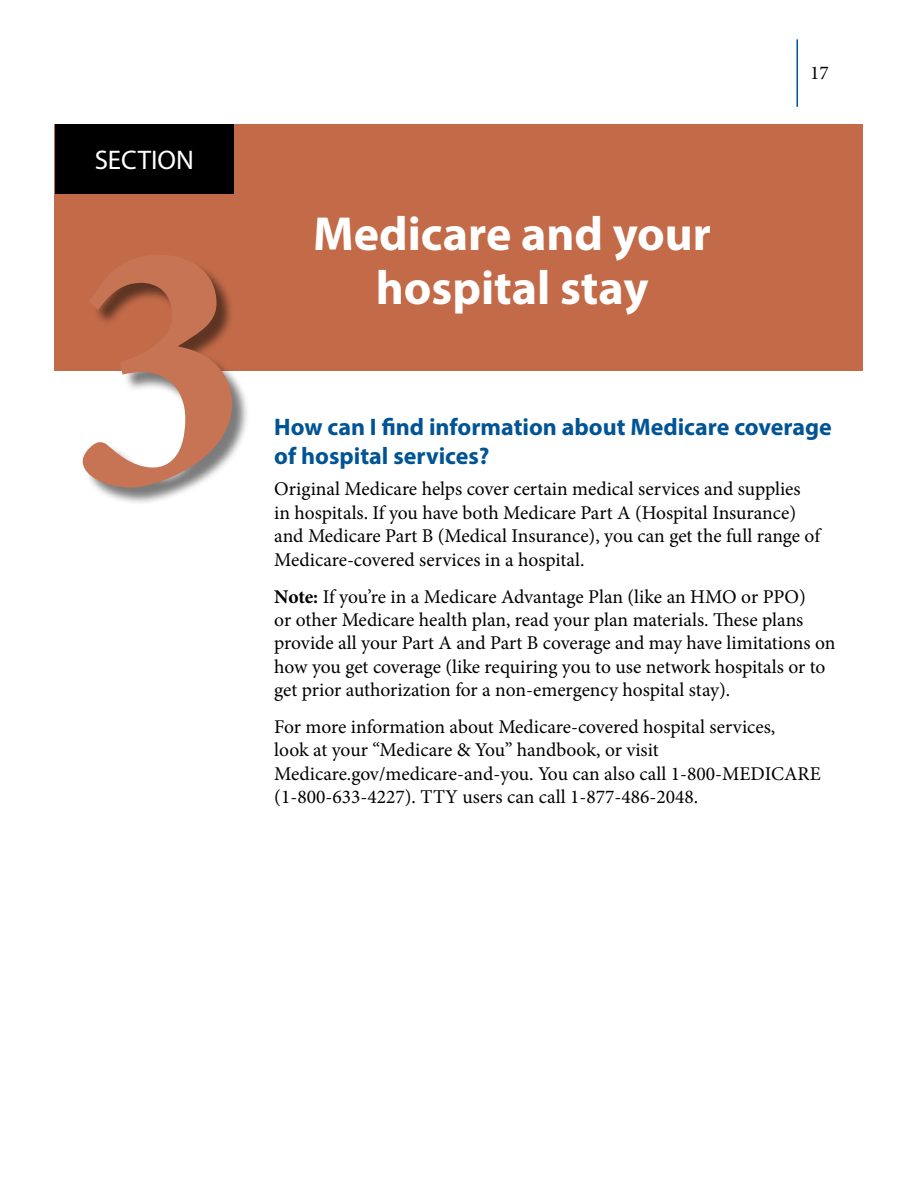
<style>
.page{position:relative;width:918px;height:1188px;background:#fff}
.page>*{position:absolute;margin:0;border:0;box-sizing:border-box;transform-origin:0 0}
.t1{font:700 360px "Minion Pro";color:#c67453}
.Section_Header{font:700 48px "Myriad Pro";color:#fff}
.t2{font:27px "Myriad Pro";color:#fff}
.Heading_2{font:700 24px/28.8px "Myriad Pro";color:#005495}
.Body_Text_13{font:19.5px/23.4px "Minion Pro";letter-spacing:-.005em;color:#000}
.s1{font-weight:700}
</style>
<div class="page">
<div style="left:55px;top:124px;width:808px;height:247px;background:#c36b49"></div>
<div style="left:55px;top:124px;width:179px;height:70px;background:#000"></div>
<hr style="left:796px;top:39px;width:2px;height:68px;background:#005495">
<div style="left:85px;top:257px;width:166px;height:249px;background:#000;opacity:.52"></div>
<p class="t2" style="left:95px;top:143px;width:101px">SECTION</p>
<p class="t1" style="left:69px;top:115px;width:181px">3</p>
<h1 class="Section_Header" style="left:313px;top:202px;width:400px">Medicare and your</h1>
<h1 class="Section_Header" style="left:376px;top:256px;width:274px">hospital stay</h1>
<p class="Body_Text_13" style="left:810px;top:61px;width:20px">17</p>
<h2 class="Heading_2" style="left:274px;top:412px;width:559px">How can I find information about Medicare coverage of hospital services?</h2>
<p class="Body_Text_13" style="left:274px;top:478px;width:547px">Original Medicare helps cover certain medical services and supplies in hospitals. If you have both Medicare Part A (Hospital Insurance) and Medicare Part B (Medical Insurance), you can get the full range of Medicare-covered services in a hospital.</p>
<p class="Body_Text_13" style="left:274px;top:585px;width:563px"><span class="s1">Note:</span> If you’re in a Medicare Advantage Plan (like an HMO or PPO)<br>or other Medicare health plan, read your plan materials. These plans provide all your Part A and Part B coverage and may have limitations on how you get coverage (like requiring you to use network hospitals or to get prior authorization for a non-emergency hospital stay).</p>
<p class="Body_Text_13" style="left:274px;top:715px;width:548px">For more information about Medicare-covered hospital services,<br>look at your “Medicare &amp; You” handbook, or visit Medicare.gov/medicare-and-you. You can also call 1-800-MEDICARE (1-800-633-4227). TTY users can call 1-877-486-2048.</p>
</div>
